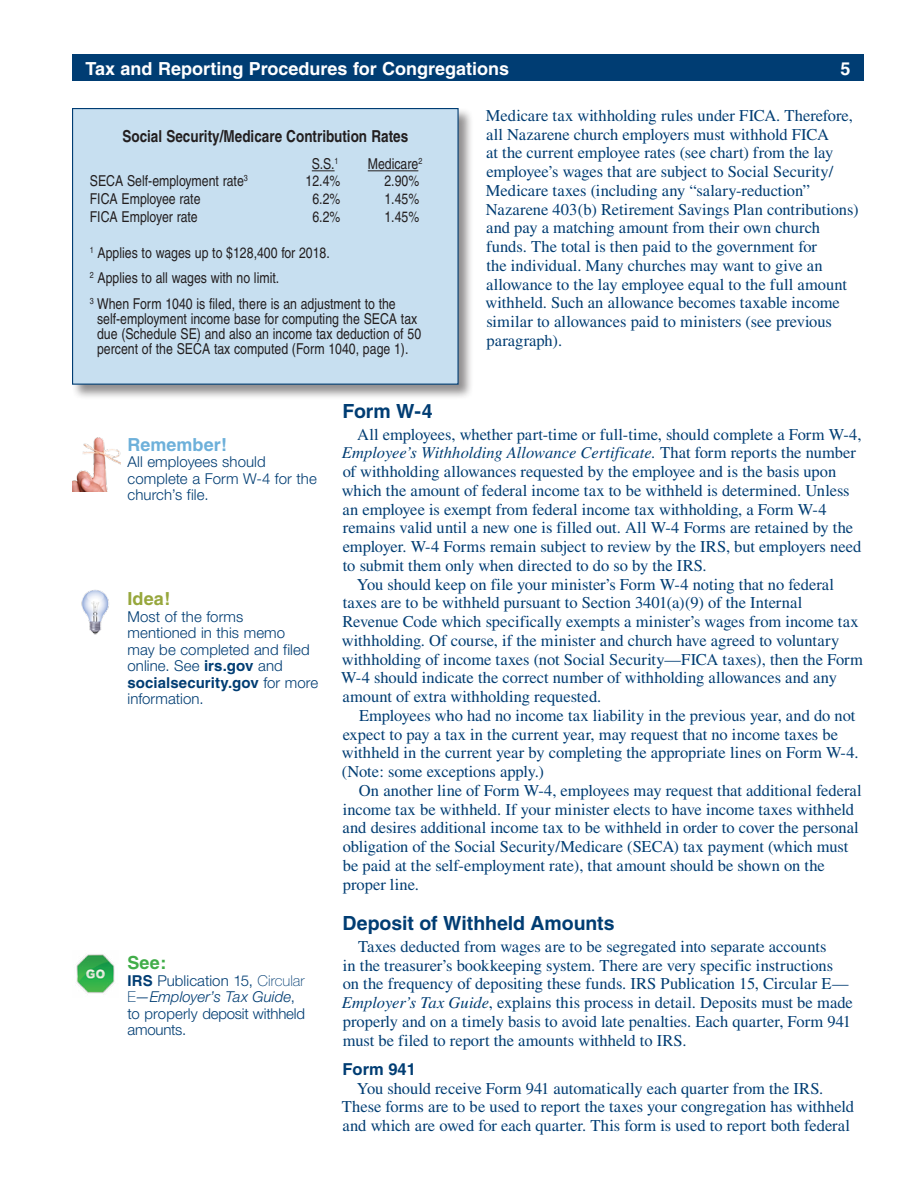
<style>
.page{position:relative;width:918px;height:1188px;background:#fff}
.page>*{position:absolute;margin:0;border:0;box-sizing:border-box;transform-origin:0 0}
.Subhead_BLUE{font:700 19.5px "Helvetica";letter-spacing:-.005em;color:#003d73}
.t1{font:700 18px "Helvetica";color:#fff}
.REMEMBER{font:700 18px "Helvetica";color:#6db0da}
.IDEA{font:700 18px "Helvetica";color:#97a73c}
.SEE{font:700 18px "Helvetica";color:#41ad49}
.Indented_text_BLUE{font:16.5px/18.8px "Times";letter-spacing:-.005em;color:#003d73}
.t2{font:700 condensed 16.5px "Helvetica";color:#231f20}
.t3{font:700 16.5px "Helvetica";color:#003d73}
.t4{font:condensed 15px/15px "Helvetica";color:#231f20}
.Pull_Quote_text_BLUE{font:300 15px/16.5px "Helvetica Neue LT Pro";letter-spacing:.005em;color:#003d73}
.s1{font-family:"Helvetica";font-weight:700}
.s2{font-weight:100}
.s3{font-style:italic}
</style>
<div class="page">
<img style="left:72px;top:437px;width:49px;height:55px">
<img style="left:81px;top:589px;width:28px;height:45px">
<img style="left:76px;top:954px;width:39px;height:39px">
<div style="left:71px;top:107px;width:403px;height:293px;background:#231f20;opacity:.5"></div>
<div style="left:72px;top:108px;width:387px;height:277px;background:#c7dff0;border:1px solid #003d73"></div>
<svg style="left:312px;top:170px;width:23px;height:1px"></svg>
<hr style="left:368px;top:170px;width:50px;height:1px;background:#231f20">
<div style="left:72px;top:54px;width:792px;height:27px;background:#003d73"></div>
<p class="t1" style="left:86px;top:58px;width:425px">Tax and Reporting Procedures for Congregations</p>
<p class="t1" style="left:840px;top:58px;width:12px">5</p>
<p class="Indented_text_BLUE" style="left:486px;top:106px;width:375px">Medicare tax withholding rules under FICA. Therefore, all Nazarene church employers must withhold FICA<br>at the current employee rates (see chart) from the lay employee’s wages that are subject to Social Security/ Medicare taxes (including any “salary-reduction” Nazarene 403(b) Retirement Savings Plan contributions) and pay a matching amount from their own church funds. The total is then paid to the government for<br>the individual. Many churches may want to give an allowance to the lay employee equal to the full amount withheld. Such an allowance becomes taxable income similar to allowances paid to ministers (see previous paragraph).</p>
<p class="t2" style="left:122px;top:126px;width:287px">Social Security/Medicare Contribution Rates</p>
<p class="t4" style="left:312px;top:157px;width:28px">S.S.<sup>1</sup></p>
<p class="t4" style="left:368px;top:157px;width:56px">Medicare<sup>2</sup></p>
<p class="t4" style="left:90px;top:173px;width:160px">SECA Self-employment rate<sup>3</sup></p>
<p class="t4" style="left:306px;top:173px;width:36px">12.4%</p>
<p class="t4" style="left:384px;top:173px;width:36px">2.90%</p>
<p class="t4" style="left:90px;top:191px;width:112px">FICA Employee rate</p>
<p class="t4" style="left:312px;top:191px;width:30px">6.2%</p>
<p class="t4" style="left:384px;top:191px;width:36px">1.45%</p>
<p class="t4" style="left:90px;top:209px;width:109px">FICA Employer rate</p>
<p class="t4" style="left:312px;top:209px;width:30px">6.2%</p>
<p class="t4" style="left:384px;top:209px;width:36px">1.45%</p>
<p class="t4" style="left:90px;top:245px;width:242px"><sup>1</sup> Applies to wages up to $128,400 for 2018.</p>
<p class="t4" style="left:90px;top:271px;width:191px"><sup>2</sup> Applies to all wages with no limit.</p>
<p class="t4" style="left:97px;top:296px;width:326px;text-indent:-7px"><sup>3</sup> When Form 1040 is filed, there is an adjustment to the self-employment income base for computing the SECA tax due (Schedule SE) and also an income tax deduction of 50 percent of the SECA tax computed (Form 1040, page 1).</p>
<p class="REMEMBER" style="left:128px;top:433px;width:101px">Remember!</p>
<p class="Pull_Quote_text_BLUE" style="left:128px;top:453px;width:191px">All employees should complete a Form W-4 for the church’s file.</p>
<p class="IDEA" style="left:128px;top:588px;width:44px">Idea!</p>
<p class="Pull_Quote_text_BLUE" style="left:128px;top:608px;width:192px">Most of the forms<br>mentioned in this memo<br>may be completed and filed online. See <span class="s1">irs.gov</span> and <span class="s1">socialsecurity.gov</span> for more information.</p>
<p class="SEE" style="left:128px;top:952px;width:40px">See:</p>
<p class="Pull_Quote_text_BLUE" style="left:128px;top:972px;width:179px"><span class="s1">IRS</span> Publication 15, <span class="s2">Circular<br>E</span><span class="s3">—Employer’s Tax Guide</span>, to properly deposit withheld amounts.</p>
<p class="Subhead_BLUE" style="left:342px;top:399px;width:92px">Form W-4</p>
<p class="Indented_text_BLUE" style="left:342px;top:425px;width:521px;text-indent:16px">All employees, whether part-time or full-time, should complete a Form W-4, <span class="s3">Employee’s Withholding Allowance Certificate.</span> That form reports the number of withholding allowances requested by the employee and is the basis upon which the amount of federal income tax to be withheld is determined. Unless an employee is exempt from federal income tax withholding, a Form W-4 remains valid until a new one is filled out. All W-4 Forms are retained by the employer. W-4 Forms remain subject to review by the IRS, but employers need to submit them only when directed to do so by the IRS.</p>
<p class="Indented_text_BLUE" style="left:341px;top:575px;width:523px;text-indent:15px">You should keep on file your minister’s Form W-4 noting that no federal taxes are to be withheld pursuant to Section 3401(a)(9) of the Internal<br>Revenue Code which specifically exempts a minister’s wages from income tax withholding. Of course, if the minister and church have agreed to voluntary withholding of income taxes (not Social Security—FICA taxes), then the Form W-4 should indicate the correct number of withholding allowances and any amount of extra withholding requested.</p>
<p class="Indented_text_BLUE" style="left:342px;top:706px;width:518px;text-indent:17px">Employees who had no income tax liability in the previous year, and do not expect to pay a tax in the current year, may request that no income taxes be withheld in the current year by completing the appropriate lines on Form W-4. (Note: some exceptions apply.)</p>
<p class="Indented_text_BLUE" style="left:343px;top:781px;width:521px;text-indent:16px">On another line of Form W-4, employees may request that additional federal income tax be withheld. If your minister elects to have income taxes withheld and desires additional income tax to be withheld in order to cover the personal obligation of the Social Security/Medicare (SECA) tax payment (which must be paid at the self-employment rate), that amount should be shown on the proper line.</p>
<p class="Subhead_BLUE" style="left:342px;top:911px;width:274px">Deposit of Withheld Amounts</p>
<p class="Indented_text_BLUE" style="left:342px;top:937px;width:513px;text-indent:17px">Taxes deducted from wages are to be segregated into separate accounts<br>in the treasurer’s bookkeeping system. There are very specific instructions<br>on the frequency of depositing these funds. IRS Publication 15, Circular E— <span class="s3">Employer’s Tax Guide</span>, explains this process in detail. Deposits must be made properly and on a timely basis to avoid late penalties. Each quarter, Form 941 must be filed to report the amounts withheld to IRS.</p>
<p class="t3" style="left:343px;top:1059px;width:75px">Form 941</p>
<p class="Indented_text_BLUE" style="left:342px;top:1079px;width:514px;text-indent:15px">You should receive Form 941 automatically each quarter from the IRS.<br>These forms are to be used to report the taxes your congregation has withheld and which are owed for each quarter. This form is used to report both federal</p>
</div>
